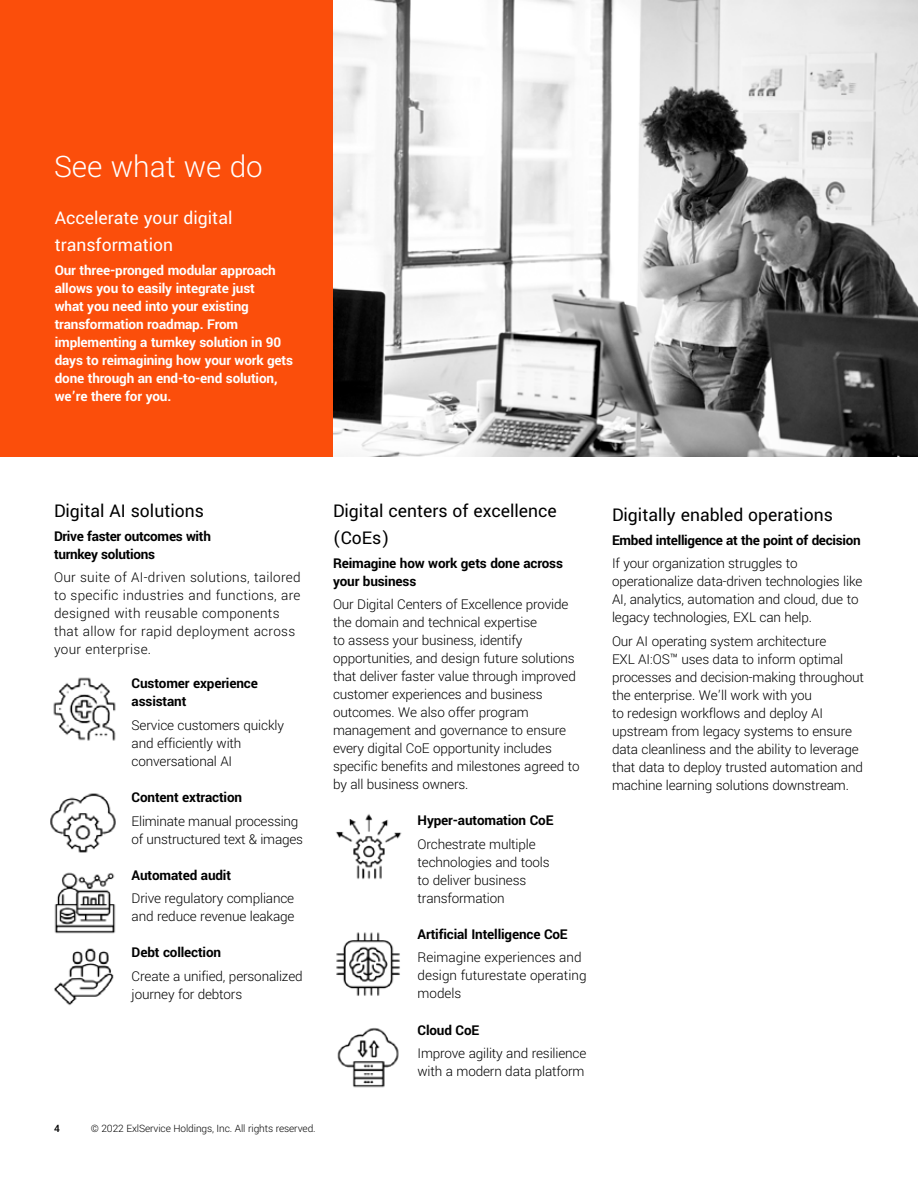
<style>
.page{position:relative;width:918px;height:1188px;background:#fff}
.page>*{position:absolute;margin:0;border:0;box-sizing:border-box;transform-origin:0 0}
.t1{font:300 33px "Yantramanav";color:#fff}
.t2{font:19.5px/27px "Yantramanav";color:#000}
.t3{font:19.5px/27px "Yantramanav";color:#fff}
.t4{font:300 15px/18px "Yantramanav";letter-spacing:-.01em;color:#000}
.t5{font:700 15px/18px "Yantramanav";letter-spacing:-.01em;color:#000}
.t6{font:700 15px/18px "Yantramanav";letter-spacing:-.01em;color:#fff}
.t7{font:300 15px/18px "Yantramanav";letter-spacing:.02em;color:#000}
.t8{font:300 11.25px "Yantramanav";letter-spacing:-.01em;color:#000}
.t9{font:500 11.25px "Yantramanav";color:#000}
</style>
<div class="page">
<div style="left:0;top:0;width:918px;height:457px;background:#fb4e0b"></div>
<img style="left:334px;top:0;width:584px;height:457px">
<img style="left:53px;top:677px;width:63px;height:64px">
<img style="left:50px;top:793px;width:66px;height:60px">
<img style="left:54px;top:872px;width:62px;height:62px">
<img style="left:54px;top:948px;width:60px;height:58px">
<img style="left:335px;top:814px;width:67px;height:66px">
<img style="left:336px;top:932px;width:64px;height:64px">
<img style="left:337px;top:1028px;width:62px;height:60px">
<h1 class="t1" style="left:54px;top:147px;width:210px">See what we do</h1>
<h2 class="t3" style="left:55px;top:204px;width:179px">Accelerate your digital transformation</h2>
<p class="t6" style="left:55px;top:261px;width:240px">Our three-pronged modular approach allows you to easily integrate just<br>what you need into your existing transformation roadmap. From implementing a turnkey solution in 90 days to reimagining how your work gets done through an end-to-end solution, we’re there for you.</p>
<h2 class="t2" style="left:54px;top:497px;width:151px">Digital AI solutions</h2>
<p class="t5" style="left:54px;top:527px;width:158px">Drive faster outcomes with turnkey solutions</p>
<p class="t7" style="left:54px;top:569px;width:248px">Our suite of AI-driven solutions, tailored to specific industries and functions, are designed with reusable components that allow for rapid deployment across your enterprise.</p>
<p class="t5" style="left:132px;top:675px;width:128px">Customer experience assistant</p>
<p class="t4" style="left:132px;top:716px;width:154px">Service customers quickly and efficiently with conversational AI</p>
<p class="t5" style="left:132px;top:789px;width:112px">Content extraction</p>
<p class="t4" style="left:132px;top:812px;width:173px">Eliminate manual processing of unstructured text &amp; images</p>
<p class="t5" style="left:132px;top:866px;width:101px">Automated audit</p>
<p class="t4" style="left:132px;top:890px;width:164px">Drive regulatory compliance and reduce revenue leakage</p>
<p class="t5" style="left:132px;top:944px;width:91px">Debt collection</p>
<p class="t4" style="left:132px;top:967px;width:173px">Create a unified, personalized journey for debtors</p>
<p class="t9" style="left:54px;top:1121px;width:7px">4</p>
<p class="t8" style="left:91px;top:1122px;width:226px">© 2022 ExlService Holdings, Inc. All rights reserved.</p>
<h2 class="t2" style="left:333px;top:497px;width:225px">Digital centers of excellence (CoEs)</h2>
<p class="t5" style="left:333px;top:554px;width:232px">Reimagine how work gets done across your business</p>
<p class="t4" style="left:333px;top:596px;width:248px">Our Digital Centers of Excellence provide the domain and technical expertise<br>to assess your business, identify opportunities, and design future solutions that deliver faster value through improved customer experiences and business outcomes. We also offer program management and governance to ensure every digital CoE opportunity includes specific benefits and milestones agreed to by all business owners.</p>
<p class="t5" style="left:418px;top:812px;width:137px">Hyper-automation CoE</p>
<p class="t4" style="left:418px;top:835px;width:134px">Orchestrate multiple technologies and tools to deliver business transformation</p>
<p class="t5" style="left:418px;top:925px;width:152px">Artificial Intelligence CoE</p>
<p class="t4" style="left:418px;top:949px;width:170px">Reimagine experiences and design futurestate operating models</p>
<p class="t5" style="left:418px;top:1021px;width:63px">Cloud CoE</p>
<p class="t4" style="left:418px;top:1045px;width:170px">Improve agility and resilience with a modern data platform</p>
<h2 class="t2" style="left:612px;top:501px;width:222px">Digitally enabled operations</h2>
<p class="t5" style="left:612px;top:531px;width:250px">Embed intelligence at the point of decision</p>
<p class="t4" style="left:612px;top:555px;width:252px">If your organization struggles to operationalize data-driven technologies like AI, analytics, automation and cloud, due to legacy technologies, EXL can help.</p>
<p class="t4" style="left:612px;top:632px;width:253px">Our AI operating system architecture<br>EXL AI:OS™ uses data to inform optimal processes and decision-making throughout the enterprise. We’ll work with you<br>to redesign workflows and deploy AI upstream from legacy systems to ensure data cleanliness and the ability to leverage that data to deploy trusted automation and machine learning solutions downstream.</p>
</div>
